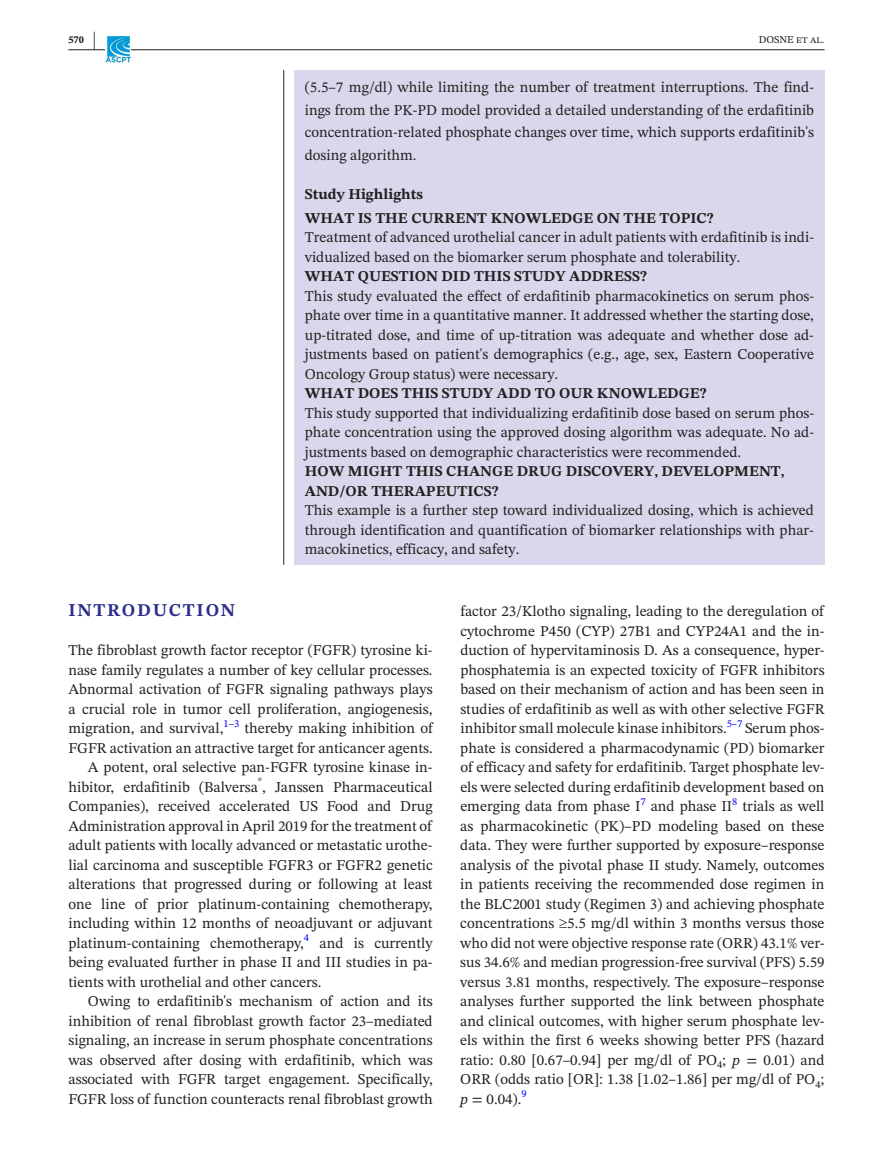
<style>
.page{position:relative;width:893px;height:1174px;background:#fff}
.page>*{position:absolute;margin:0;border:0;box-sizing:border-box;transform-origin:0 0}
.t1{font:700 18px "STIX Two Text";letter-spacing:.1em;color:#2c2d8c}
.t2{font:15px/19.5px "STIX Two Text";color:#231f20;text-align:justify}
.t3{font:700 15px/24px "STIX Two Text";color:#231f20}
.t4{font:10.5px "STIX Two Text";color:#231f20}
.t5{font:10.5px "STIX Two Text";color:#00f}
.t6{font:700 10.5px "STIX Two Text";color:#231f20}
.s1{font-size:21px}
.s2{font-style:italic}
</style>
<div class="page">
<hr style="left:68px;top:49px;width:756px;height:1px;background:#231f20">
<img style="left:105px;top:37px;width:26px;height:25px">
<div style="left:294px;top:70px;width:530px;height:494px;background:#d9d7eb"></div>
<hr style="left:283px;top:70px;width:1px;height:494px;background:#231f20">
<p class="t6" style="left:68px;top:32px;width:29px">570 <span class="s1">|</span></p>
<p class="t4" style="left:759px;top:32px;width:67px">DOSNE et al.</p>
<p class="t2" style="left:305px;top:76px;width:511px;line-height:22.5px">(5.5–7 mg/dl) while limiting the number of treatment interruptions. The find&shy;ings from the PK-PD model provided a detailed understanding of the erdafitinib concentration-related phosphate changes over time, which supports erdafitinib's dosing algorithm.</p>
<p class="t3" style="left:305px;top:182px;width:410px">Study Highlights<br>WHAT IS THE CURRENT KNOWLEDGE ON THE TOPIC?</p>
<p class="t2" style="left:305px;top:227px;width:511px">Treatment of advanced urothelial cancer in adult patients with erdafitinib is indi&shy;vidualized based on the biomarker serum phosphate and tolerability.</p>
<p class="t3" style="left:305px;top:264px;width:344px">WHAT QUESTION DID THIS STUDY ADDRESS?</p>
<p class="t2" style="left:305px;top:286px;width:511px">This study evaluated the effect of erdafitinib pharmacokinetics on serum phos&shy;phate over time in a quantitative manner. It addressed whether the starting dose, up-titrated dose, and time of up-titration was adequate and whether dose ad&shy;justments based on patient's demographics (e.g., age, sex, Eastern Cooperative Oncology Group status) were necessary.</p>
<p class="t3" style="left:305px;top:381px;width:403px">WHAT DOES THIS STUDY ADD TO OUR KNOWLEDGE?</p>
<p class="t2" style="left:305px;top:403px;width:511px">This study supported that individualizing erdafitinib dose based on serum phos&shy;phate concentration using the approved dosing algorithm was adequate. No ad&shy;justments based on demographic characteristics were recommended.</p>
<p class="t3" style="left:305px;top:462px;width:481px;line-height:19.5px">HOW MIGHT THIS CHANGE DRUG DISCOVERY, DEVELOPMENT,<br>AND/OR THERAPEUTICS?</p>
<p class="t2" style="left:305px;top:500px;width:511px">This example is a further step toward individualized dosing, which is achieved through identification and quantification of biomarker relationships with phar&shy;macokinetics, efficacy, and safety.</p>
<p class="t1" style="left:68px;top:597px;width:168px">INTRODUCTION</p>
<p class="t2" style="left:68px;top:640px;width:366px">The fibroblast growth factor receptor (FGFR) tyrosine ki&shy;nase family regulates a number of key cellular processes.<br>Abnormal activation of FGFR signaling pathways plays a crucial role in tumor cell proliferation, angiogenesis, migration, and survival,</p>
<p class="t5" style="left:224px;top:715px;width:17px">1–3</p>
<p class="t2" style="left:68px;top:718px;width:366px;text-align:right">thereby making inhibition of<br>FGFR activation an attractive target for anticancer agents.<br>A potent, oral selective pan-FGFR tyrosine kinase in&shy;hibitor, erdafitinib (Balversa , Janssen Pharmaceutical</p>
<p class="t4" style="left:258px;top:774px;width:6px">®</p>
<p class="t2" style="left:68px;top:796px;width:366px">Companies), received accelerated US Food and Drug Administration approval in April 2019 for the treatment of adult patients with locally advanced or metastatic urothe&shy;lial carcinoma and susceptible FGFR3 or FGFR2 genetic alterations that progressed during or following at least one line of prior platinum-containing chemotherapy, including within 12 months of neoadjuvant or adjuvant platinum-containing chemotherapy,</p>
<p class="t5" style="left:304px;top:930px;width:7px">4</p>
<p class="t2" style="left:68px;top:933px;width:366px;text-indent:251px">and is currently being evaluated further in phase II and III studies in pa&shy;tients with urothelial and other cancers.</p>
<p class="t2" style="left:68px;top:991px;width:366px;text-indent:20px">Owing to erdafitinib's mechanism of action and its inhibition of renal fibroblast growth factor 23–mediated signaling, an increase in serum phosphate concentrations was observed after dosing with erdafitinib, which was associated with FGFR target engagement. Specifically, FGFR loss of function counteracts renal fibroblast growth</p>
<p class="t2" style="left:460px;top:601px;width:366px">factor 23/Klotho signaling, leading to the deregulation of cytochrome P450 (CYP) 27B1 and CYP24A1 and the in&shy;duction of hypervitaminosis D. As a consequence, hyper&shy;phosphatemia is an expected toxicity of FGFR inhibitors based on their mechanism of action and has been seen in studies of erdafitinib as well as with other selective FGFR inhibitor small molecule kinase inhibitors.<sup>5–7</sup> Serum phos&shy;phate is considered a pharmacodynamic (PD) biomarker of efficacy and safety for erdafitinib. Target phosphate lev&shy;els were selected during erdafitinib development based on emerging data from phase I</p>
<p class="t5" style="left:640px;top:793px;width:7px">7</p>
<p class="t2" style="left:651px;top:796px;width:83px">and phase II</p>
<p class="t5" style="left:732px;top:793px;width:7px">8</p>
<p class="t2" style="left:460px;top:796px;width:366px;text-indent:282px">trials as well as pharmacokinetic (PK)–PD modeling based on these data. They were further supported by exposure–response analysis of the pivotal phase II study. Namely, outcomes in patients receiving the recommended dose regimen in the BLC2001 study (Regimen 3) and achieving phosphate concentrations ≥5.5 mg/dl within 3 months versus those who did not were objective response rate (ORR) 43.1% ver&shy;sus 34.6% and median progression-free survival (PFS) 5.59 versus 3.81 months, respectively. The exposure–response analyses further supported the link between phosphate and clinical outcomes, with higher serum phosphate lev&shy;els within the first 6 weeks showing better PFS (hazard ratio: 0.80 [0.67–0.94] per mg/dl of PO<sub>4</sub>; <span class="s2">p</span> = 0.01) and ORR (odds ratio [OR]: 1.38 [1.02–1.86] per mg/dl of PO<sub>4</sub>; <span class="s2">p</span> = 0.04).</p>
<p class="t5" style="left:521px;top:1086px;width:7px">9</p>
</div>
